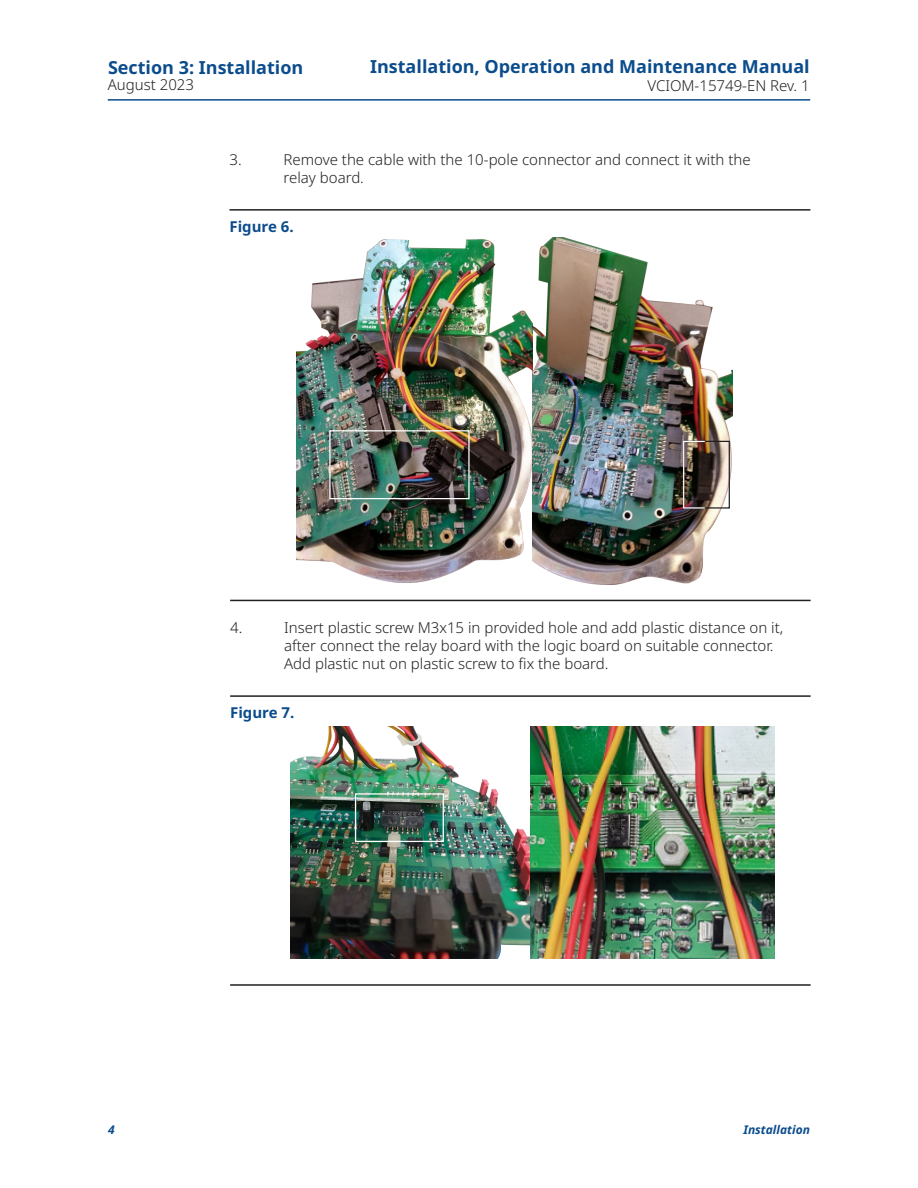
<style>
.page{position:relative;width:918px;height:1188px;background:#fff}
.page>*{position:absolute;margin:0;border:0;box-sizing:border-box;transform-origin:0 0}
.t1{font:700 18px "Noto Sans";color:#0b4c8c}
._01_Body_text_numbered_lvl_1{font:300 15px/18px "Noto Sans";color:#231f20}
.t2{font:700 15px "Noto Sans";color:#0b4c8c}
.t3{font:italic 700 12px "Noto Sans";color:#0b4c8c}
</style>
<div class="page">
<img style="left:291px;top:727px;width:484px;height:232px">
<img style="left:297px;top:237px;width:435px;height:348px">
<div style="left:329px;top:430px;width:141px;height:69px;border:1px solid #fff"></div>
<div style="left:683px;top:441px;width:47px;height:68px;border:1px solid #231f20"></div>
<svg style="left:684px;top:441px;width:21px;height:1px"></svg>
<hr style="left:683px;top:507px;width:22px;height:2px;background:#fff">
<hr style="left:683px;top:441px;width:1px;height:67px;background:#fff">
<hr style="left:108px;top:99px;width:702px;height:2px;background:#0b4c8c">
<div style="left:355px;top:793px;width:89px;height:49px;border:1px solid #fff"></div>
<hr style="left:230px;top:209px;width:580px;height:2px;background:#231f20">
<hr style="left:230px;top:600px;width:581px;height:1px;background:#231f20">
<hr style="left:230px;top:695px;width:581px;height:2px;background:#231f20">
<hr style="left:230px;top:984px;width:581px;height:2px;background:#231f20">
<p class="t1" style="left:108px;top:57px;width:197px">Section 3: Installation</p>
<p class="_01_Body_text_numbered_lvl_1" style="left:108px;top:76px;width:88px">August 2023</p>
<p class="t1" style="left:370px;top:57px;width:441px">Installation, Operation and Maintenance Manual</p>
<p class="_01_Body_text_numbered_lvl_1" style="left:647px;top:77px;width:164px">VCIOM-15749-EN Rev. 1</p>
<p class="_01_Body_text_numbered_lvl_1" style="left:230px;top:151px;width:14px">3.</p>
<p class="_01_Body_text_numbered_lvl_1" style="left:284px;top:151px;width:469px">Remove the cable with the 10-pole connector and connect it with the relay board.</p>
<p class="t2" style="left:230px;top:218px;width:66px">Figure 6.</p>
<p class="_01_Body_text_numbered_lvl_1" style="left:230px;top:619px;width:14px">4.</p>
<p class="_01_Body_text_numbered_lvl_1" style="left:284px;top:619px;width:501px">Insert plastic screw M3x15 in provided hole and add plastic distance on it, after connect the relay board with the logic board on suitable connector.<br>Add plastic nut on plastic screw to fix the board.</p>
<p class="t2" style="left:230px;top:704px;width:66px">Figure 7.</p>
<p class="t3" style="left:108px;top:1121px;width:8px">4</p>
<p class="t3" style="left:743px;top:1121px;width:68px">Installation</p>
</div>
